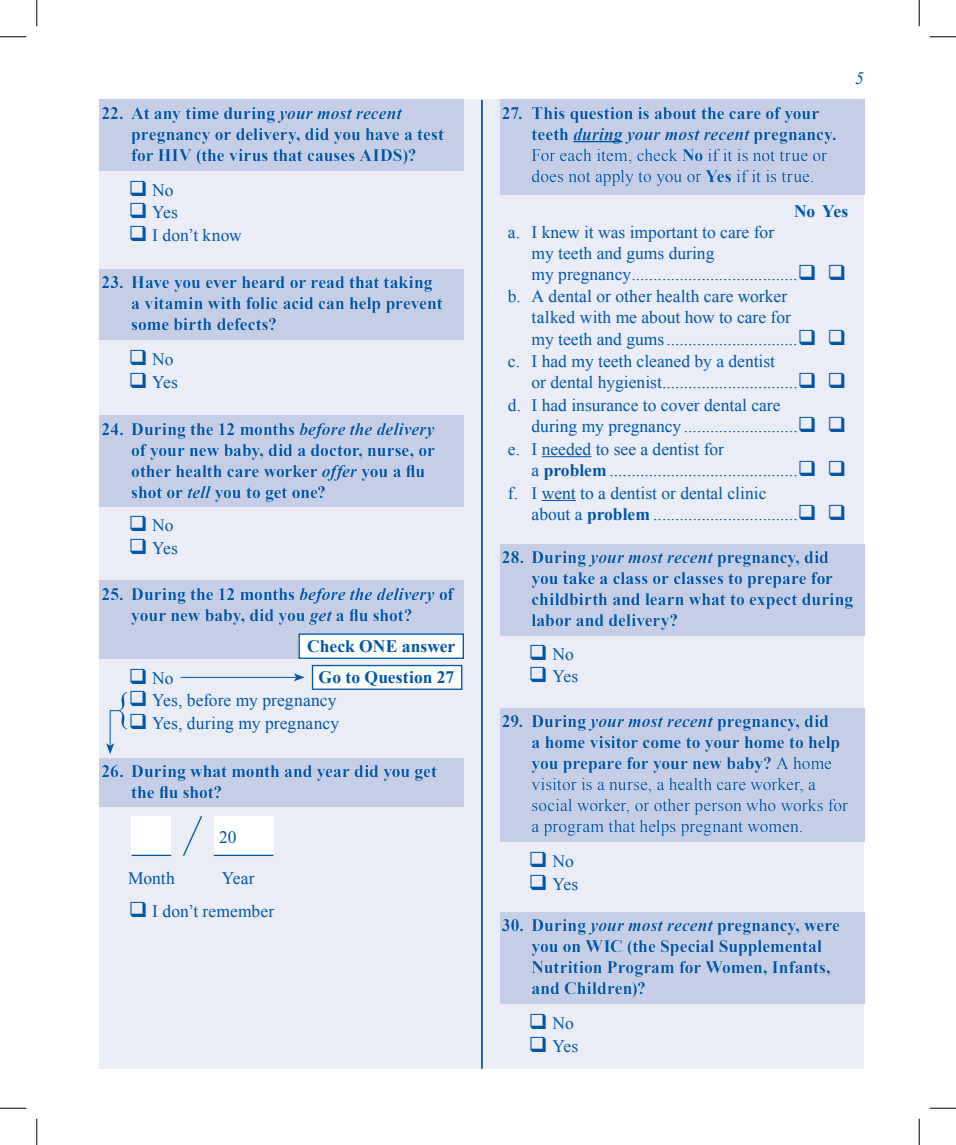
<style>
.page{position:relative;width:956px;height:1145px;background:#fff}
.page>*{position:absolute;margin:0;border:0;box-sizing:border-box;transform-origin:0 0}
.t1{font:17.5px/21px "Times New Roman";color:#0155a5}
.t2{font:700 17.5px/21px "Times New Roman";color:#0155a5}
.t3{font:italic 17.5px "Times New Roman";color:#0155a5}
.s1{font-style:italic}
.s2{font-weight:700}
.s3{font-weight:700;font-style:italic}
</style>
<div class="page">
<div style="left:100px;top:100px;width:764px;height:968px;background:#eaedf6"></div>
<hr style="left:481px;top:100px;width:2px;height:968px;background:#0155a5">
<div style="left:100px;top:100px;width:364px;height:71px;background:#c6cde7"></div>
<div style="left:100px;top:269px;width:364px;height:71px;background:#c6cde7"></div>
<div style="left:100px;top:415px;width:364px;height:91px;background:#c6cde7"></div>
<div style="left:100px;top:580px;width:364px;height:79px;background:#c6cde7"></div>
<div style="left:299px;top:634px;width:164px;height:24px;background:#fff"></div>
<div style="left:298px;top:633px;width:166px;height:26px;border:1px solid #0155a5"></div>
<hr style="left:181px;top:677px;width:115px;height:1px;background:#0155a5">
<svg style="left:294px;top:673px;width:11px;height:8px"></svg>
<div style="left:312px;top:665px;width:150px;height:24px;background:#fff"></div>
<div style="left:312px;top:665px;width:150px;height:25px;border:1px solid #0155a5"></div>
<div style="left:100px;top:758px;width:364px;height:48px;background:#c6cde7"></div>
<div style="left:131px;top:816px;width:40px;height:39px;background:#fff"></div>
<hr style="left:131px;top:854px;width:40px;height:2px;background:#0155a5">
<div style="left:214px;top:816px;width:59px;height:40px;background:#fff"></div>
<hr style="left:214px;top:854px;width:59px;height:2px;background:#0155a5">
<svg style="left:183px;top:816px;width:20px;height:40px"></svg>
<hr style="left:542px;top:456px;width:49px;height:1px;background:#0155a5">
<hr style="left:542px;top:500px;width:34px;height:1px;background:#0155a5">
<div style="left:500px;top:100px;width:364px;height:95px;background:#c6cde7"></div>
<div style="left:500px;top:544px;width:364px;height:91px;background:#c6cde7"></div>
<div style="left:500px;top:708px;width:364px;height:133px;background:#c6cde7"></div>
<div style="left:500px;top:912px;width:364px;height:91px;background:#c6cde7"></div>
<svg style="left:0;top:36px;width:26px;height:1px"></svg>
<svg style="left:929px;top:36px;width:27px;height:1px"></svg>
<svg style="left:0;top:1107px;width:26px;height:1px"></svg>
<svg style="left:929px;top:1107px;width:27px;height:1px"></svg>
<svg style="left:36px;top:0;width:1px;height:26px"></svg>
<svg style="left:36px;top:1118px;width:1px;height:26px"></svg>
<svg style="left:918px;top:0;width:1px;height:26px"></svg>
<svg style="left:918px;top:1118px;width:1px;height:26px"></svg>
<svg style="left:106px;top:692px;width:22px;height:62px"></svg>
<p class="t2" style="left:131px;top:102px;width:314px;text-indent:-30px">22. At any time during <span class="s1">your most recent </span>pregnancy or delivery, did you have a test for HIV (the virus that causes AIDS)?</p>
<p class="t1" style="left:152px;top:178px;width:91px;line-height:22.8px">No<br>Yes<br>I don’t know</p>
<p class="t2" style="left:131px;top:271px;width:313px;text-indent:-30px">23. Have you ever heard or read that taking a vitamin with folic acid can help prevent some birth defects?</p>
<p class="t1" style="left:152px;top:347px;width:27px;line-height:22.8px">No<br>Yes</p>
<p class="t2" style="left:131px;top:418px;width:305px;text-indent:-30px">24. During the 12 months <span class="s1">before the delivery </span>of your new baby, did a doctor, nurse, or other health care worker <span class="s1">offer</span> you a flu shot or <span class="s1">tell</span> you to get one?</p>
<p class="t1" style="left:152px;top:513px;width:27px;line-height:22.8px">No<br>Yes</p>
<p class="t2" style="left:131px;top:582px;width:323px;text-indent:-30px">25. During the 12 months <span class="s1">before the delivery</span> of your new baby, did you <span class="s1">get</span> a flu shot?</p>
<p class="t2" style="left:307px;top:630px;width:150px;line-height:31.2px;text-align:center">Check ONE answer<br>Go to Question 27</p>
<p class="t1" style="left:152px;top:665px;width:188px;line-height:22.8px">No<br>Yes, before my pregnancy<br>Yes, during my pregnancy</p>
<p class="t2" style="left:131px;top:759px;width:307px;text-indent:-30px">26. During what month and year did you get the flu shot?</p>
<p class="t1" style="left:219px;top:825px;width:19px">20</p>
<p class="t1" style="left:128px;top:867px;width:48px">Month</p>
<p class="t1" style="left:222px;top:867px;width:34px">Year</p>
<p class="t1" style="left:152px;top:900px;width:123px">I don’t remember</p>
<p class="t3" style="left:855px;top:66px;width:10px">5</p>
<p class="t1" style="left:531px;top:102px;width:306px;text-indent:-30px"><span class="s2">27. This question is about the care of your teeth</span> <span class="s3">during your most recent</span> <span class="s2">pregnancy.<br></span>For each item, check <span class="s2">No</span> if it is not true or does not apply to you or <span class="s2">Yes</span> if it is true.</p>
<p class="t2" style="left:794px;top:200px;width:56px">No Yes</p>
<p class="t1" style="left:531px;top:221px;width:312px;text-indent:-24px">a. I knew it was important to care for<br>my teeth and gums during<br>my pregnancy......................................❑ ❑</p>
<p class="t1" style="left:531px;top:285px;width:312px;text-indent:-24px">b. A dental or other health care worker<br>talked with me about how to care for<br>my teeth and gums..............................❑ ❑</p>
<p class="t1" style="left:531px;top:350px;width:312px;text-indent:-24px">c. I had my teeth cleaned by a dentist<br>or dental hygienist...............................❑ ❑</p>
<p class="t1" style="left:531px;top:394px;width:312px;text-indent:-24px">d. I had insurance to cover dental care<br>during my pregnancy ..........................❑ ❑</p>
<p class="t1" style="left:531px;top:438px;width:312px;text-indent:-24px">e. I needed to see a dentist for<br>a <span class="s2">problem</span> ...........................................❑ ❑</p>
<p class="t1" style="left:531px;top:481px;width:312px;text-indent:-24px">f. I went to a dentist or dental clinic<br>about a <span class="s2">problem</span> .................................❑ ❑</p>
<p class="t2" style="left:531px;top:546px;width:323px;text-indent:-30px">28. During <span class="s1">your most recent</span> pregnancy, did you take a class or classes to prepare for childbirth and learn what to expect during labor and delivery?</p>
<p class="t1" style="left:552px;top:642px;width:27px;line-height:22.8px">No<br>Yes</p>
<p class="t1" style="left:531px;top:710px;width:318px;text-indent:-30px"><span class="s2">29. During</span> <span class="s3">your most recent</span> <span class="s2">pregnancy, did<br>a home visitor come to your home to help you prepare for your new baby?</span> A home visitor is a nurse, a health care worker, a social worker, or other person who works for a program that helps pregnant women.</p>
<p class="t1" style="left:552px;top:849px;width:27px;line-height:22.8px">No<br>Yes</p>
<p class="t2" style="left:531px;top:914px;width:310px;text-indent:-30px">30. During <span class="s1">your most recent</span> pregnancy, were you on WIC (the Special Supplemental Nutrition Program for Women, Infants, and Children)?</p>
<p class="t1" style="left:552px;top:1011px;width:27px;line-height:22.8px">No<br>Yes</p>
</div>
